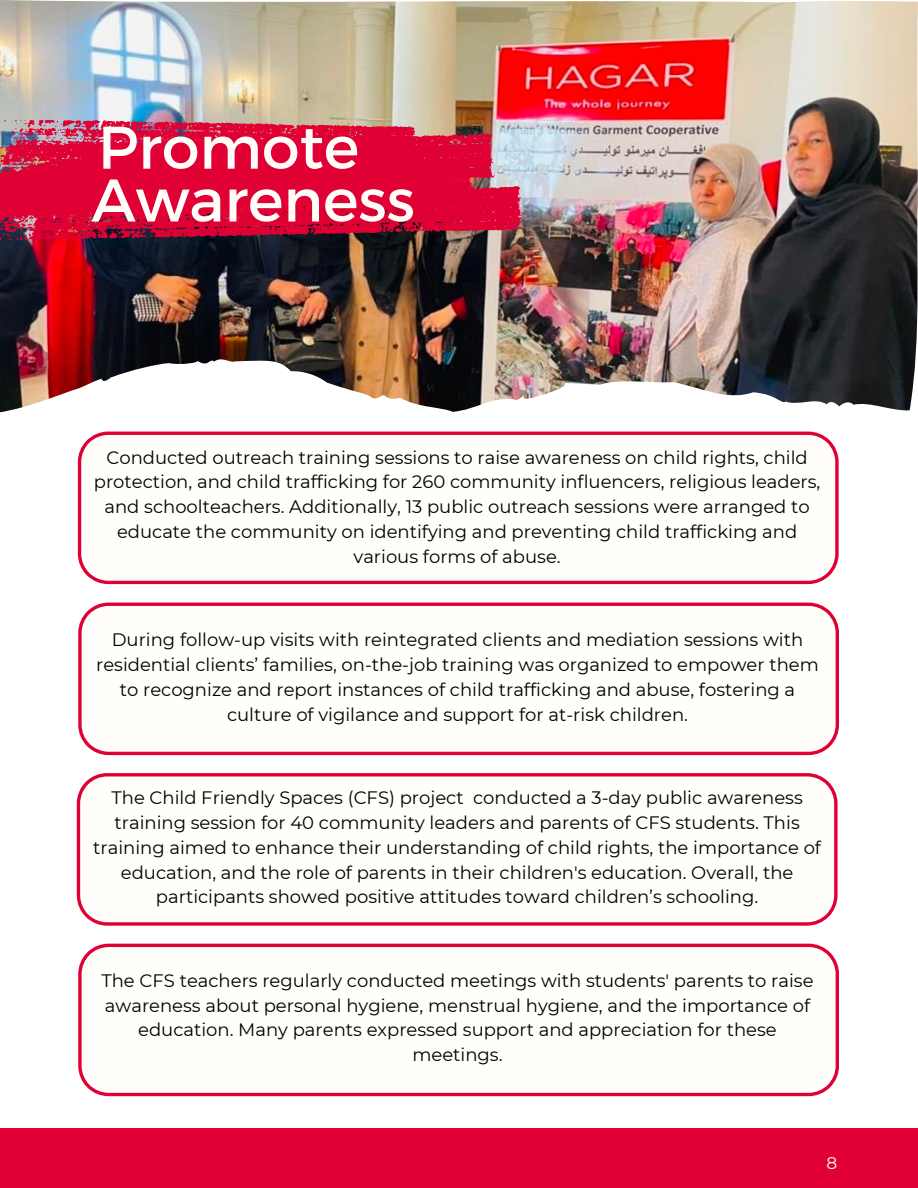
<style>
.page{position:relative;width:918px;height:1188px;background:#fff}
.page>*{position:absolute;margin:0;border:0;box-sizing:border-box;transform-origin:0 0}
.t1{font:60px "Montserrat";color:#fffefb}
.t2{font:18px/24.8px "Montserrat";color:#000;text-align:center}
.t3{font:16.95px "Montserrat";color:#fffefb}
</style>
<div class="page">
<svg style="left:78px;top:432px;width:760px;height:152px"></svg>
<svg style="left:78px;top:603px;width:761px;height:152px"></svg>
<svg style="left:77px;top:773px;width:760px;height:153px"></svg>
<svg style="left:78px;top:944px;width:761px;height:152px"></svg>
<img style="left:0;top:0;width:917px;height:413px">
<img style="left:0;top:119px;width:522px;height:123px">
<div style="left:0;top:1129px;width:918px;height:59px;background:#e00034"></div>
<p class="t1" style="left:98px;top:108px;width:263px">Promote</p>
<p class="t1" style="left:91px;top:161px;width:325px">Awareness</p>
<h1 class="t2" style="left:94px;top:445px;width:728px">Conducted outreach training sessions to raise awareness on child rights, child protection, and child trafficking for 260 community influencers, religious leaders, and schoolteachers. Additionally, 13 public outreach sessions were arranged to educate the community on identifying and preventing child trafficking and various forms of abuse.</h1>
<p class="t2" style="left:96px;top:627px;width:724px">During follow-up visits with reintegrated clients and mediation sessions with residential clients’ families, on-the-job training was organized to empower them to recognize and report instances of child trafficking and abuse, fostering a culture of vigilance and support for at-risk children.</p>
<h1 class="t2" style="left:93px;top:786px;width:729px">The Child Friendly Spaces (CFS) project conducted a 3-day public awareness training session for 40 community leaders and parents of CFS students. This training aimed to enhance their understanding of child rights, the importance of education, and the role of parents in their children's education. Overall, the participants showed positive attitudes toward children’s schooling.</h1>
<p class="t2" style="left:101px;top:968px;width:714px">The CFS teachers regularly conducted meetings with students' parents to raise awareness about personal hygiene, menstrual hygiene, and the importance of education. Many parents expressed support and appreciation for these meetings.</p>
<p class="t3" style="left:827px;top:1152px;width:12px">8</p>
</div>
